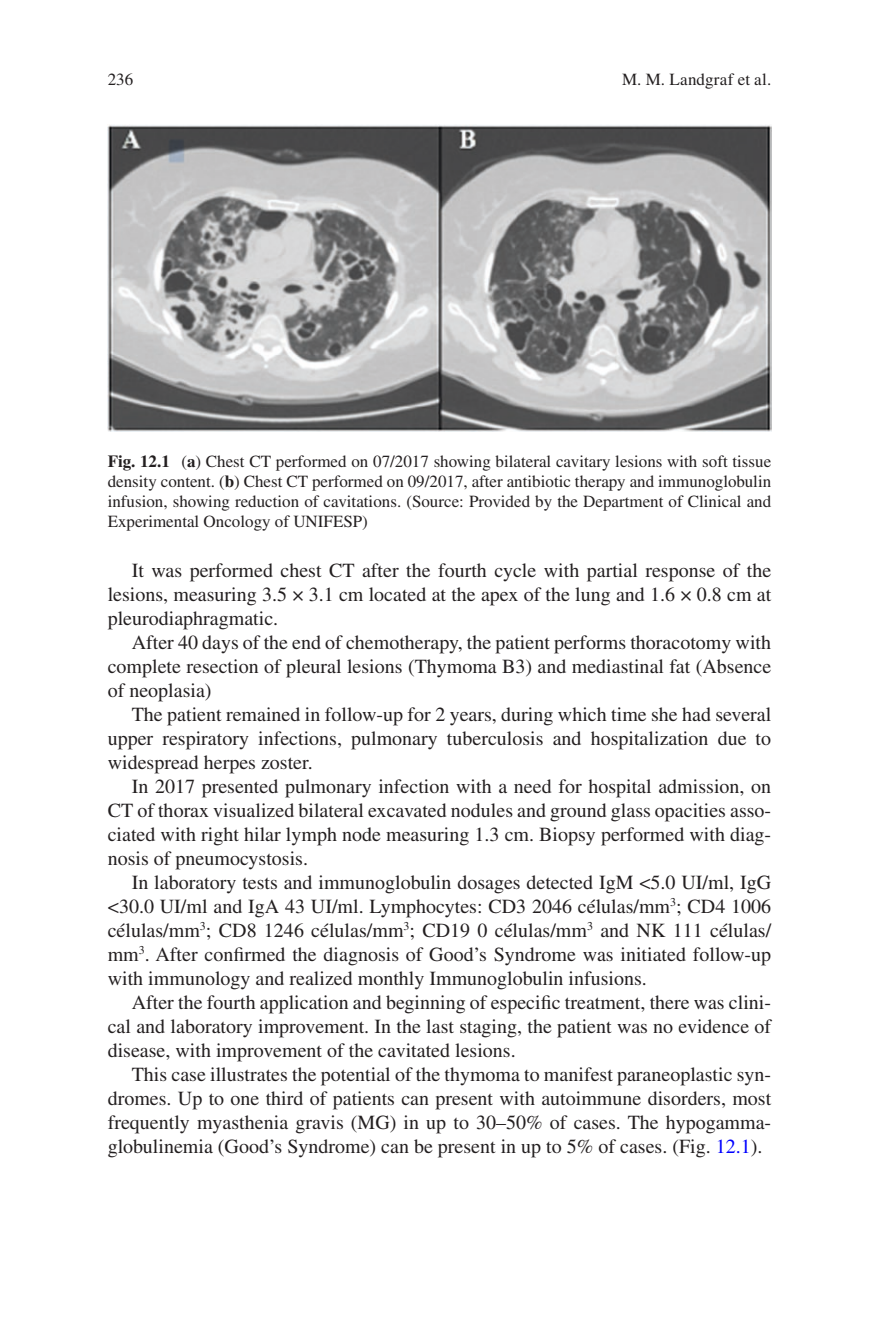
<style>
.page{position:relative;width:879px;height:1333px;background:#fff}
.page>*{position:absolute;margin:0;border:0;box-sizing:border-box;transform-origin:0 0}
.t1{font:20px/24px "Sccrtk Wfgjjf Times LT Std";color:#231f20;text-align:justify}
.t2{font:17px/20px "Sccrtk Wfgjjf Times LT Std";color:#231f20;text-align:justify}
.t3{font:17px "Qmpkfm Qycmgs Times LT Std";letter-spacing:.015em;color:#231f20}
.s1{font-family:"Qssmfr Dyqjxy Times LT Std";font-weight:700}
.s2{color:#00f}
</style>
<div class="page">
<img style="left:108px;top:125px;width:663px;height:306px">
<p class="t2" style="left:108px;top:69px;width:27px">236</p>
<p class="t3" style="left:622px;top:70px;width:151px">M. M. Landgraf et al.</p>
<p class="t2" style="left:108px;top:451px;width:665px"><span class="s1">Fig. 12.1</span> (<span class="s1">a</span>) Chest CT performed on 07/2017 showing bilateral cavitary lesions with soft tissue density content. (<span class="s1">b</span>) Chest CT performed on 09/2017, after antibiotic therapy and immunoglobulin infusion, showing reduction of cavitations. (Source: Provided by the Department of Clinical and Experimental Oncology of UNIFESP)</p>
<p class="t1" style="left:108px;top:558px;width:665px;text-indent:24px">It was performed chest CT after the fourth cycle with partial response of the lesions, measuring 3.5 × 3.1 cm located at the apex of the lung and 1.6 × 0.8 cm at pleurodiaphragmatic.</p>
<p class="t1" style="left:108px;top:630px;width:665px;text-indent:24px">After 40 days of the end of chemotherapy, the patient performs thoracotomy with complete resection of pleural lesions (Thymoma B3) and mediastinal fat (Absence of neoplasia)</p>
<p class="t1" style="left:108px;top:702px;width:665px;text-indent:24px">The patient remained in follow-up for 2 years, during which time she had several upper respiratory infections, pulmonary tuberculosis and hospitalization due to widespread herpes zoster.</p>
<p class="t1" style="left:108px;top:774px;width:665px;text-indent:24px">In 2017 presented pulmonary infection with a need for hospital admission, on CT of thorax visualized bilateral excavated nodules and ground glass opacities asso&shy;ciated with right hilar lymph node measuring 1.3 cm. Biopsy performed with diag&shy;nosis of pneumocystosis.</p>
<p class="t1" style="left:108px;top:870px;width:665px;text-indent:24px">In laboratory tests and immunoglobulin dosages detected IgM &lt;5.0 UI/ml, IgG &lt;30.0 UI/ml and IgA 43 UI/ml. Lymphocytes: CD3 2046 células/mm<sup>3</sup>; CD4 1006 células/mm<sup>3</sup>; CD8 1246 células/mm<sup>3</sup>; CD19 0 células/mm<sup>3</sup> and NK 111 células/ mm<sup>3</sup>. After confirmed the diagnosis of Good’s Syndrome was initiated follow-up with immunology and realized monthly Immunoglobulin infusions.</p>
<p class="t1" style="left:108px;top:990px;width:665px;text-indent:24px">After the fourth application and beginning of especific treatment, there was clini&shy;cal and laboratory improvement. In the last staging, the patient was no evidence of disease, with improvement of the cavitated lesions.</p>
<p class="t1" style="left:108px;top:1062px;width:665px;text-indent:24px">This case illustrates the potential of the thymoma to manifest paraneoplastic syn&shy;dromes. Up to one third of patients can present with autoimmune disorders, most frequently myasthenia gravis (MG) in up to 30–50% of cases. The hypogamma&shy;globulinemia (Good’s Syndrome) can be present in up to 5% of cases. (Fig. <span class="s2">12.1</span>).</p>
</div>
